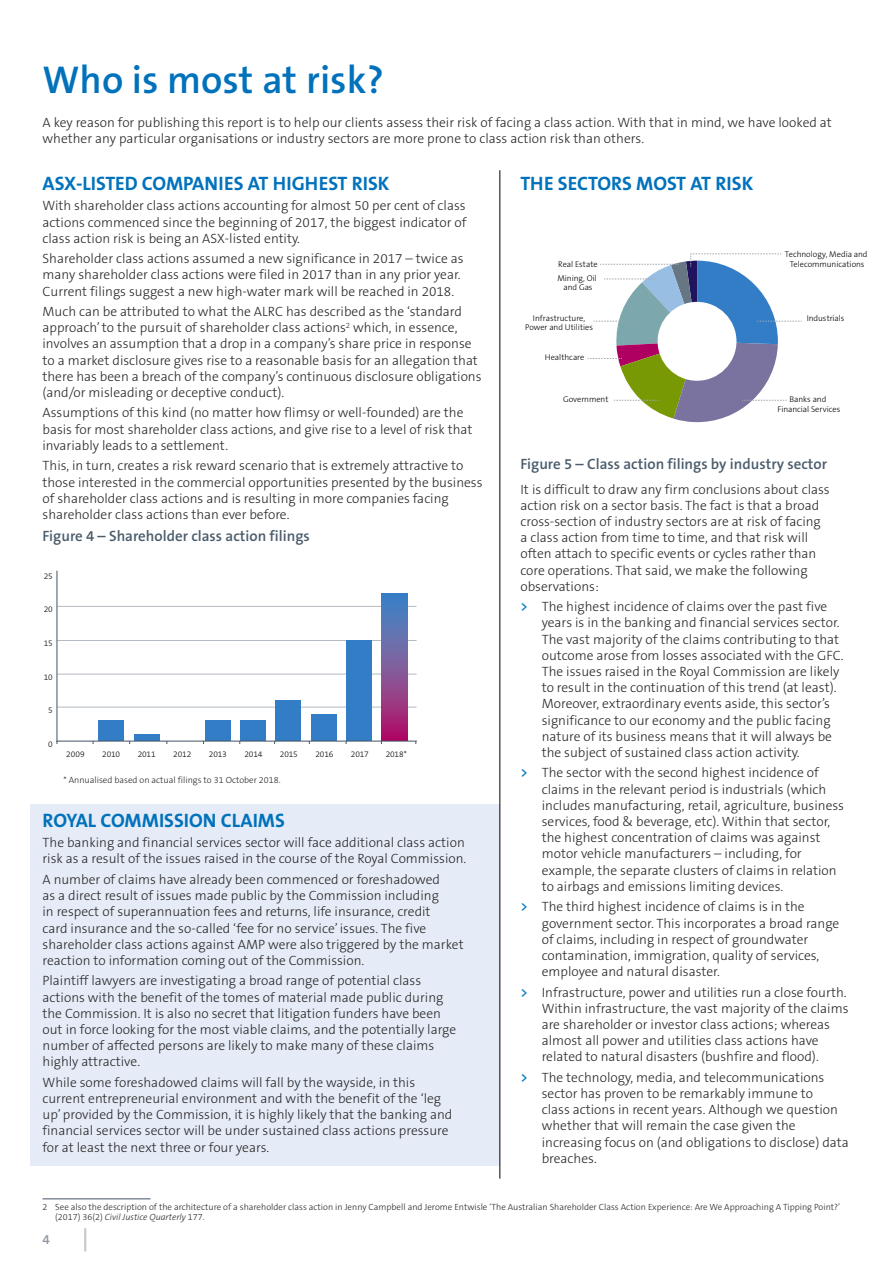
<style>
.page{position:relative;width:893px;height:1263px;background:#fff}
.page>*{position:absolute;margin:0;border:0;box-sizing:border-box;transform-origin:0 0}
.t1{font:600 39px "The Sans B6";color:#0072bc}
.t2{font:700 19.5px "The Sans B7";color:#0072bc}
.t3{font:600 15px "The Sans B6";color:#4a5c6b}
.t4{font:300 13.5px/16.2px "The Sans B3";color:#292829}
.t5{font:600 13.5px "The Sans B6";color:#8d98a2}
.t6{font:300 9px/10.8px "The Sans B3";color:#292829}
.t7{font:300 8.4px/9.3px "The Sans B3";letter-spacing:-.005em;color:#000;text-align:center}
.s1{font-family:"The Sans B6";font-weight:600;color:#007ac1}
.s2{font-style:italic}
</style>
<div class="page">
<hr style="left:84px;top:1229px;width:2px;height:22px;background:#c6cbd0">
<div style="left:31px;top:804px;width:469px;height:362px;background:#e6ecf7"></div>
<hr style="left:43px;top:1198px;width:108px;height:1px;background:#415364">
<svg style="left:588px;top:253px;width:214px;height:170px"></svg>
<div style="left:658px;top:302px;width:78px;height:79px;background:#fff;border-radius:50%"></div>
<hr style="left:57px;top:606px;width:360px;height:1px;background:#b3bac1">
<hr style="left:57px;top:640px;width:360px;height:1px;background:#b3bac1">
<hr style="left:57px;top:674px;width:360px;height:1px;background:#b3bac1">
<hr style="left:57px;top:707px;width:360px;height:1px;background:#b3bac1">
<div style="left:99px;top:721px;width:25px;height:20px;background:#337dc7"></div>
<div style="left:134px;top:734px;width:26px;height:7px;background:#337dc7"></div>
<div style="left:205px;top:721px;width:25px;height:20px;background:#337dc7"></div>
<div style="left:240px;top:721px;width:26px;height:20px;background:#337dc7"></div>
<div style="left:276px;top:701px;width:25px;height:40px;background:#337dc7"></div>
<div style="left:311px;top:714px;width:25px;height:27px;background:#337dc7"></div>
<div style="left:346px;top:640px;width:26px;height:101px;background:#337dc7"></div>
<svg style="left:382px;top:593px;width:25px;height:148px;background:#7b5499"></svg>
<hr style="left:57px;top:571px;width:1px;height:170px;background:#415364">
<hr style="left:57px;top:741px;width:359px;height:1px;background:#415364">
<hr style="left:500px;top:170px;width:1px;height:1009px;background:#000">
<h1 class="t1" style="left:43px;top:59px;width:343px">Who is most at risk?</h1>
<p class="t4" style="left:43px;top:114px;width:791px">A key reason for publishing this report is to help our clients assess their risk of facing a class action. With that in mind, we have looked at whether any particular organisations or industry sectors are more prone to class action risk than others.</p>
<h2 class="t2" style="left:43px;top:173px;width:349px">ASX‑LISTED COMPANIES AT HIGHEST RISK</h2>
<p class="t4" style="left:43px;top:198px;width:425px;text-align:justify">With shareholder class actions accounting for almost 50 per cent of class actions commenced since the beginning of 2017, the biggest indicator of class action risk is being an ASX‑listed entity.</p>
<p class="t4" style="left:43px;top:251px;width:423px">Shareholder class actions assumed a new significance in 2017 – twice as many shareholder class actions were filed in 2017 than in any prior year.<br>Current filings suggest a new high-water mark will be reached in 2018.</p>
<p class="t4" style="left:43px;top:304px;width:441px">Much can be attributed to what the ALRC has described as the ‘standard approach’ to the pursuit of shareholder class actions<sup>2</sup> which, in essence, involves an assumption that a drop in a company’s share price in response to a market disclosure gives rise to a reasonable basis for an allegation that there has been a breach of the company’s continuous disclosure obligations (and/or misleading or deceptive conduct).</p>
<p class="t4" style="left:43px;top:405px;width:431px">Assumptions of this kind (no matter how flimsy or well‑founded) are the basis for most shareholder class actions, and give rise to a level of risk that invariably leads to a settlement.</p>
<p class="t4" style="left:43px;top:458px;width:442px">This, in turn, creates a risk reward scenario that is extremely attractive to those interested in the commercial opportunities presented by the business of shareholder class actions and is resulting in more companies facing shareholder class actions than ever before.</p>
<p class="t3" style="left:43px;top:528px;width:269px">Figure 4 – Shareholder class action filings</p>
<p class="t7" style="left:44px;top:572px;width:11px">25</p>
<p class="t7" style="left:44px;top:605px;width:11px">20</p>
<p class="t7" style="left:44px;top:639px;width:11px">15</p>
<p class="t7" style="left:44px;top:672px;width:11px">10</p>
<p class="t7" style="left:48px;top:706px;width:6px">5</p>
<p class="t7" style="left:48px;top:740px;width:6px">0</p>
<p class="t7" style="left:66px;top:749px;width:20px">2009</p>
<p class="t7" style="left:102px;top:749px;width:19px">2010</p>
<p class="t7" style="left:138px;top:749px;width:19px">2011</p>
<p class="t7" style="left:173px;top:749px;width:20px">2012</p>
<p class="t7" style="left:209px;top:749px;width:19px">2013</p>
<p class="t7" style="left:244px;top:749px;width:19px">2014</p>
<p class="t7" style="left:280px;top:749px;width:19px">2015</p>
<p class="t7" style="left:315px;top:749px;width:19px">2016</p>
<p class="t7" style="left:351px;top:749px;width:19px">2017</p>
<p class="t7" style="left:386px;top:749px;width:23px">2018*</p>
<p class="t6" style="left:63px;top:775px;width:219px">* Annualised based on actual filings to 31 October 2018.</p>
<h2 class="t2" style="left:43px;top:810px;width:244px">ROYAL COMMISSION CLAIMS</h2>
<p class="t4" style="left:43px;top:835px;width:425px">The banking and financial services sector will face additional class action risk as a result of the issues raised in the course of the Royal Commission.</p>
<p class="t4" style="left:43px;top:872px;width:423px">A number of claims have already been commenced or foreshadowed<br>as a direct result of issues made public by the Commission including<br>in respect of superannuation fees and returns, life insurance, credit<br>card insurance and the so-called ‘fee for no service’ issues. The five shareholder class actions against AMP were also triggered by the market reaction to information coming out of the Commission.</p>
<p class="t4" style="left:43px;top:973px;width:415px">Plaintiff lawyers are investigating a broad range of potential class actions with the benefit of the tomes of material made public during the Commission. It is also no secret that litigation funders have been out in force looking for the most viable claims, and the potentially large number of affected persons are likely to make many of these claims highly attractive.</p>
<p class="t4" style="left:43px;top:1074px;width:411px">While some foreshadowed claims will fall by the wayside, in this current entrepreneurial environment and with the benefit of the ‘leg up’ provided by the Commission, it is highly likely that the banking and financial services sector will be under sustained class actions pressure for at least the next three or four years.</p>
<h2 class="t2" style="left:520px;top:173px;width:234px">THE SECTORS MOST AT RISK</h2>
<p class="t7" style="left:558px;top:260px;width:41px">Real Estate</p>
<p class="t7" style="left:785px;top:250px;width:84px">Technology, Media and<br>Telecommunications</p>
<p class="t7" style="left:557px;top:274px;width:41px">Mining, Oil and Gas</p>
<p class="t7" style="left:533px;top:313px;width:54px">Infrastructure,</p>
<p class="t7" style="left:807px;top:313px;width:39px">Industrials</p>
<p class="t7" style="left:525px;top:323px;width:70px">Power and Utilities</p>
<p class="t7" style="left:545px;top:353px;width:41px">Healthcare</p>
<p class="t7" style="left:563px;top:395px;width:47px">Government</p>
<p class="t7" style="left:777px;top:395px;width:64px">Banks and<br>Financial Services</p>
<p class="t3" style="left:520px;top:456px;width:308px">Figure 5 – Class action filings by industry sector</p>
<p class="t4" style="left:520px;top:481px;width:311px">It is difficult to draw any firm conclusions about class action risk on a sector basis. The fact is that a broad cross-section of industry sectors are at risk of facing a class action from time to time, and that risk will often attach to specific events or cycles rather than core operations. That said, we make the following observations:</p>
<p class="t4" style="left:542px;top:599px;width:303px;text-indent:-21px"><span class="s1">&gt;</span> The highest incidence of claims over the past five years is in the banking and financial services sector.<br>The vast majority of the claims contributing to that outcome arose from losses associated with the GFC.<br>The issues raised in the Royal Commission are likely to result in the continuation of this trend (at least).<br>Moreover, extraordinary events aside, this sector’s significance to our economy and the public facing nature of its business means that it will always be the subject of sustained class action activity.</p>
<p class="t4" style="left:542px;top:765px;width:304px;text-indent:-21px"><span class="s1">&gt;</span> The sector with the second highest incidence of claims in the relevant period is industrials (which includes manufacturing, retail, agriculture, business services, food &amp; beverage, etc). Within that sector, the highest concentration of claims was against motor vehicle manufacturers – including, for example, the separate clusters of claims in relation to airbags and emissions limiting devices.</p>
<p class="t4" style="left:542px;top:899px;width:299px;text-indent:-21px"><span class="s1">&gt;</span> The third highest incidence of claims is in the government sector. This incorporates a broad range of claims, including in respect of groundwater contamination, immigration, quality of services, employee and natural disaster.</p>
<p class="t4" style="left:542px;top:984px;width:308px;text-indent:-21px"><span class="s1">&gt;</span> Infrastructure, power and utilities run a close fourth.<br>Within infrastructure, the vast majority of the claims are shareholder or investor class actions; whereas almost all power and utilities class actions have related to natural disasters (bushfire and flood).</p>
<p class="t4" style="left:542px;top:1069px;width:308px;text-indent:-21px"><span class="s1">&gt;</span> The technology, media, and telecommunications sector has proven to be remarkably immune to<br>class actions in recent years. Although we question whether that will remain the case given the increasing focus on (and obligations to disclose) data breaches.</p>
<p class="t6" style="left:55px;top:1201px;width:786px;text-indent:-13px">2 See also the description of the architecture of a shareholder class action in Jenny Campbell and Jerome Entwisle ‘The Australian Shareholder Class Action Experience: Are We Approaching A Tipping Point?’ (2017) 36(2) <span class="s2">Civil Justice Quarterly</span> 177.</p>
<p class="t5" style="left:43px;top:1232px;width:9px">4</p>
</div>
